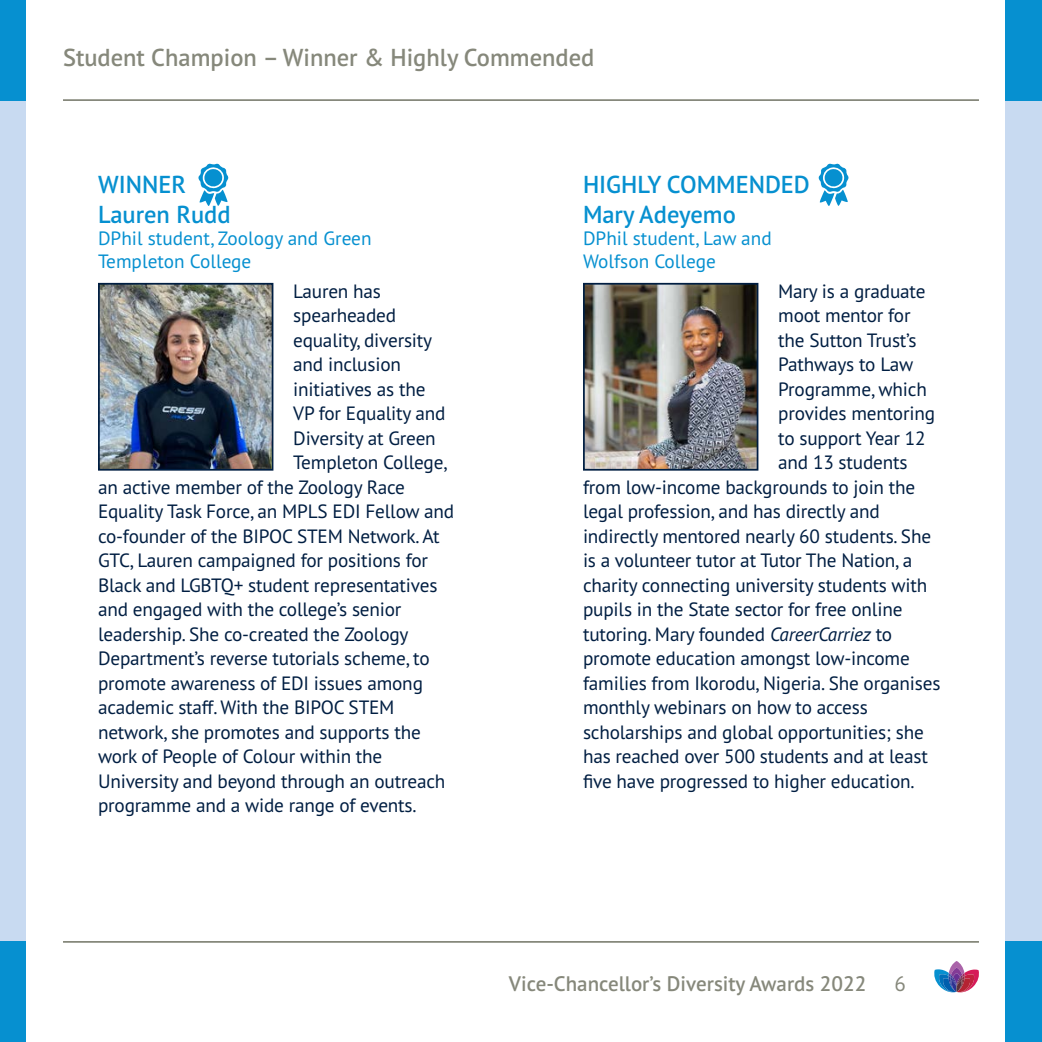
<style>
.page{position:relative;width:1042px;height:1042px;background:#fff}
.page>*{position:absolute;margin:0;border:0;box-sizing:border-box;transform-origin:0 0}
.Champion_Role_model{font:600 24.5px "PT Sans Pro";color:#0690d0}
.t1{font:600 24.5px "PT Sans Pro";color:#86887b}
.t2{font:600 21px "PT Sans Pro";color:#86887b}
.t3{font:21px "PT Sans Pro";color:#86887b}
.Body{font:19.25px "PT Sans Pro";letter-spacing:-.01em;color:#001e42}
.affiliation{font:19.25px/22.8px "PT Sans Pro";color:#0690d0}
.s1{font-style:italic}
</style>
<div class="page">
<svg style="left:934px;top:961px;width:45px;height:32px"></svg>
<hr style="left:63px;top:99px;width:916px;height:2px;background:#86887b">
<hr style="left:63px;top:941px;width:916px;height:2px;background:#86887b">
<div style="left:1005px;top:0;width:37px;height:1042px;background:#c8daf1"></div>
<div style="left:0;top:0;width:26px;height:1042px;background:#c8daf1"></div>
<div style="left:1005px;top:0;width:37px;height:101px;background:#0690d0"></div>
<div style="left:0;top:0;width:26px;height:101px;background:#0690d0"></div>
<div style="left:1005px;top:941px;width:37px;height:101px;background:#0690d0"></div>
<div style="left:0;top:941px;width:26px;height:101px;background:#0690d0"></div>
<img style="left:101px;top:286px;width:169px;height:182px">
<div style="left:98px;top:283px;width:175px;height:188px;border:2px solid #001e42"></div>
<img style="left:586px;top:286px;width:169px;height:182px">
<div style="left:583px;top:283px;width:175px;height:188px;border:2px solid #001e42"></div>
<svg style="left:198px;top:163px;width:30px;height:43px"></svg>
<svg style="left:818px;top:163px;width:30px;height:43px"></svg>
<p class="t1" style="left:63px;top:41px;width:533px">Student Champion – Winner &amp; Highly Commended</p>
<p class="Champion_Role_model" style="left:98px;top:169px;width:89px">WINNER</p>
<p class="Champion_Role_model" style="left:98px;top:198px;width:134px">Lauren Rudd</p>
<p class="affiliation" style="left:98px;top:227px;width:275px">DPhil student, Zoology and Green<br>Templeton College</p>
<p class="Body" style="left:293px;top:278px;width:89px">Lauren has</p>
<p class="Body" style="left:293px;top:303px;width:104px">spearheaded</p>
<p class="Body" style="left:293px;top:327px;width:140px">equality, diversity</p>
<p class="Body" style="left:293px;top:352px;width:109px">and inclusion</p>
<p class="Body" style="left:293px;top:376px;width:134px">initiatives as the</p>
<p class="Body" style="left:293px;top:401px;width:154px">VP for Equality and</p>
<p class="Body" style="left:293px;top:425px;width:144px">Diversity at Green</p>
<p class="Body" style="left:293px;top:450px;width:156px">Templeton College,</p>
<p class="Body" style="left:98px;top:474px;width:308px">an active member of the Zoology Race</p>
<p class="Body" style="left:98px;top:499px;width:358px">Equality Task Force, an MPLS EDI Fellow and</p>
<p class="Body" style="left:98px;top:523px;width:343px">co-founder of the BIPOC STEM Network. At</p>
<p class="Body" style="left:98px;top:548px;width:332px">GTC, Lauren campaigned for positions for</p>
<p class="Body" style="left:98px;top:572px;width:341px">Black and LGBTQ+ student representatives</p>
<p class="Body" style="left:98px;top:597px;width:305px">and engaged with the college’s senior</p>
<p class="Body" style="left:98px;top:621px;width:312px">leadership. She co-created the Zoology</p>
<p class="Body" style="left:98px;top:646px;width:333px">Department’s reverse tutorials scheme, to</p>
<p class="Body" style="left:98px;top:670px;width:326px">promote awareness of EDI issues among</p>
<p class="Body" style="left:98px;top:695px;width:298px">academic staff. With the BIPOC STEM</p>
<p class="Body" style="left:98px;top:719px;width:324px">network, she promotes and supports the</p>
<p class="Body" style="left:98px;top:744px;width:286px">work of People of Colour within the</p>
<p class="Body" style="left:98px;top:768px;width:349px">University and beyond through an outreach</p>
<p class="Body" style="left:98px;top:793px;width:320px">programme and a wide range of events.</p>
<p class="Champion_Role_model" style="left:583px;top:169px;width:228px">HIGHLY COMMENDED</p>
<p class="Champion_Role_model" style="left:583px;top:198px;width:154px">Mary Adeyemo</p>
<p class="affiliation" style="left:583px;top:227px;width:190px">DPhil student, Law and<br>Wolfson College</p>
<p class="Body" style="left:778px;top:278px;width:149px">Mary is a graduate</p>
<p class="Body" style="left:778px;top:303px;width:134px">moot mentor for</p>
<p class="Body" style="left:778px;top:327px;width:140px">the Sutton Trust’s</p>
<p class="Body" style="left:778px;top:352px;width:136px">Pathways to Law</p>
<p class="Body" style="left:778px;top:376px;width:150px">Programme, which</p>
<p class="Body" style="left:778px;top:401px;width:158px">provides mentoring</p>
<p class="Body" style="left:778px;top:425px;width:149px">to support Year 12</p>
<p class="Body" style="left:778px;top:450px;width:131px">and 13 students</p>
<p class="Body" style="left:583px;top:474px;width:334px">from low-income backgrounds to join the</p>
<p class="Body" style="left:583px;top:499px;width:298px">legal profession, and has directly and</p>
<p class="Body" style="left:583px;top:523px;width:350px">indirectly mentored nearly 60 students. She</p>
<p class="Body" style="left:583px;top:548px;width:331px">is a volunteer tutor at Tutor The Nation, a</p>
<p class="Body" style="left:583px;top:572px;width:346px">charity connecting university students with</p>
<p class="Body" style="left:583px;top:597px;width:321px">pupils in the State sector for free online</p>
<p class="Body" style="left:583px;top:621px;width:311px">tutoring. Mary founded <span class="s1">CareerCarriez</span> to</p>
<p class="Body" style="left:583px;top:646px;width:328px">promote education amongst low-income</p>
<p class="Body" style="left:583px;top:670px;width:359px">families from Ikorodu, Nigeria. She organises</p>
<p class="Body" style="left:583px;top:695px;width:286px">monthly webinars on how to access</p>
<p class="Body" style="left:583px;top:719px;width:342px">scholarships and global opportunities; she</p>
<p class="Body" style="left:583px;top:744px;width:346px">has reached over 500 students and at least</p>
<p class="Body" style="left:583px;top:768px;width:333px">five have progressed to higher education.</p>
<p class="t2" style="left:509px;top:969px;width:359px">Vice-Chancellor’s Diversity Awards 2022</p>
<p class="t3" style="left:894px;top:969px;width:13px">6</p>
</div>
